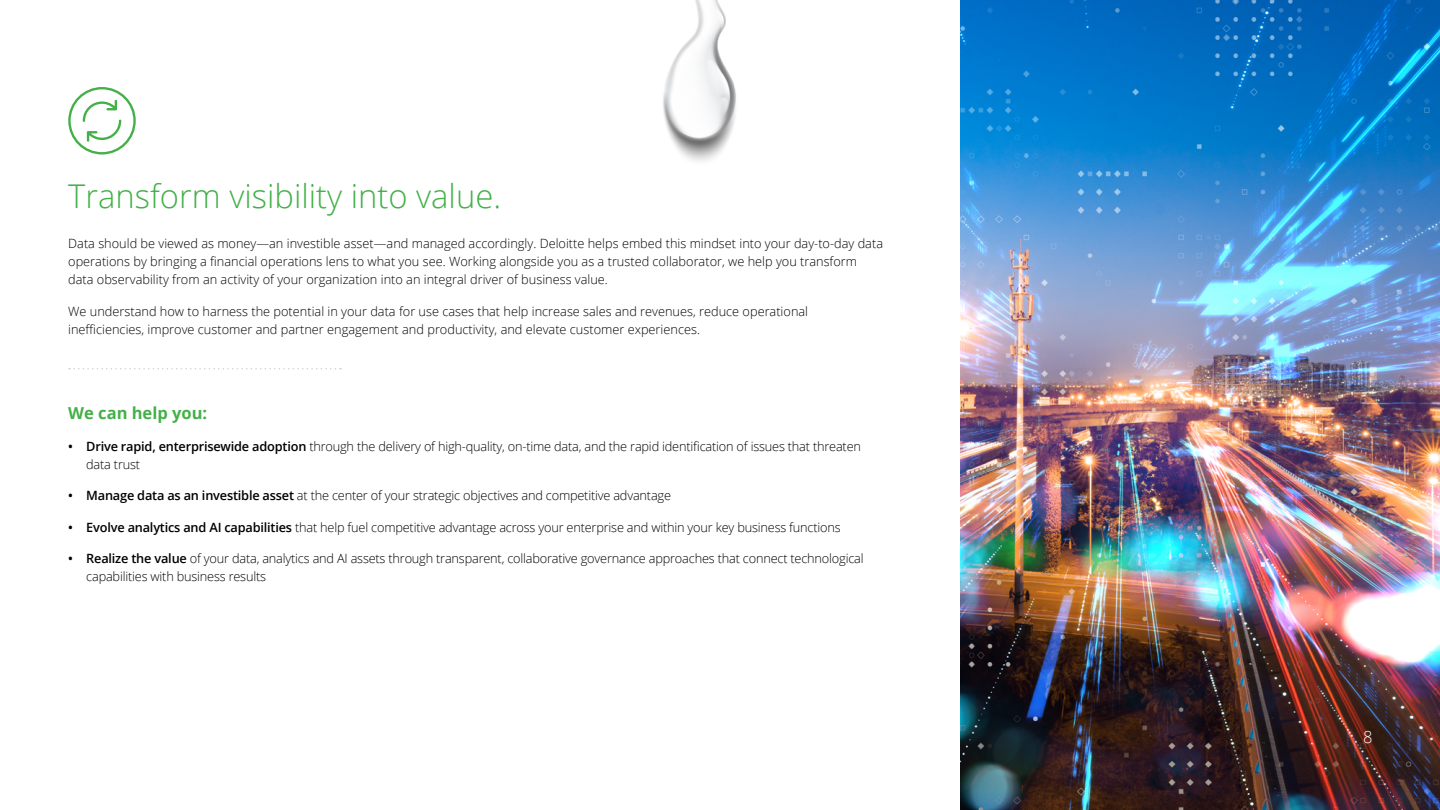
<style>
.page{position:relative;width:1440px;height:810px;background:#fff}
.page>*{position:absolute;margin:0;border:0;box-sizing:border-box;transform-origin:0 0}
.t1{font:300 32.7px "Open Sans";color:#43b048}
.t2{font:700 16.5px "Open Sans";color:#43b048}
.t3{font:300 16.5px "Open Sans";color:#fff}
.t4{font:300 12.75px/18px "Open Sans";color:#000}
.s1{font-weight:600}
</style>
<div class="page">
<img style="left:960px;top:1px;width:480px;height:808px">
<img style="left:663px;top:0;width:73px;height:162px">
<svg style="left:69px;top:368px;width:272px;height:1px"></svg>
<svg style="left:68px;top:87px;width:68px;height:68px"></svg>
<h1 class="t1" style="left:68px;top:174px;width:434px">Transform visibility into value.</h1>
<p class="t4" style="left:68px;top:234px;width:816px">Data should be viewed as money—an investible asset—and managed accordingly. Deloitte helps embed this mindset into your day-to-day data operations by bringing a financial operations lens to what you see. Working alongside you as a trusted collaborator, we help you transform data observability from an activity of your organization into an integral driver of business value.</p>
<p class="t4" style="left:68px;top:302px;width:741px">We understand how to harness the potential in your data for use cases that help increase sales and revenues, reduce operational inefficiencies, improve customer and partner engagement and productivity, and elevate customer experiences.</p>
<p class="t2" style="left:68px;top:402px;width:141px">We can help you:</p>
<p class="t4" style="left:86px;top:437px;width:776px;text-indent:-18px"><span class="s1">• Drive rapid, enterprisewide adoption</span> through the delivery of high-quality, on-time data, and the rapid identification of issues that threaten data trust</p>
<p class="t4" style="left:68px;top:486px;width:604px"><span class="s1">• Manage data as an investible asset</span> at the center of your strategic objectives and competitive advantage</p>
<p class="t4" style="left:68px;top:518px;width:774px"><span class="s1">• Evolve analytics and AI capabilities</span> that help fuel competitive advantage across your enterprise and within your key business functions</p>
<p class="t4" style="left:86px;top:549px;width:779px;text-indent:-18px"><span class="s1">• Realize the value</span> of your data, analytics and AI assets through transparent, collaborative governance approaches that connect technological capabilities with business results</p>
<p class="t3" style="left:1363px;top:725px;width:11px">8</p>
</div>
